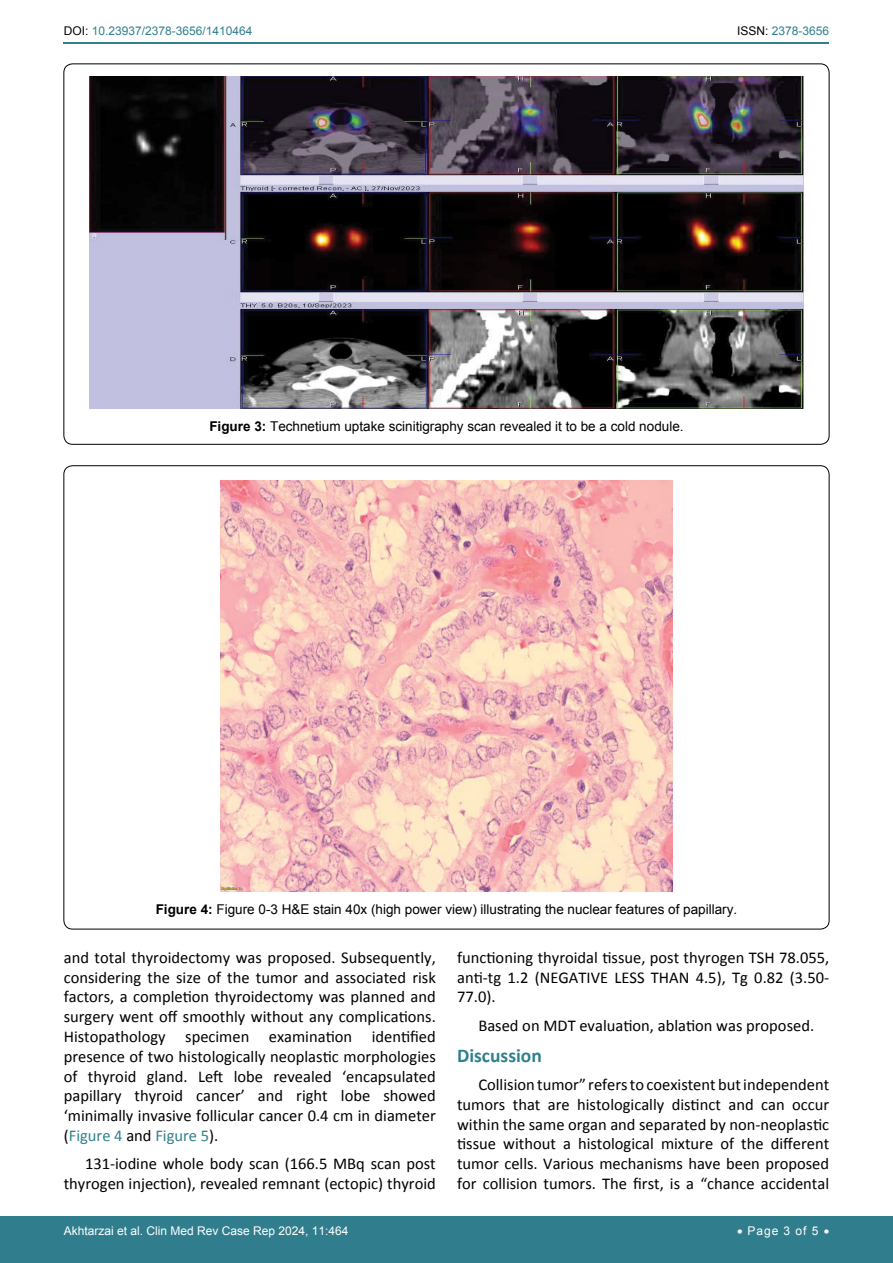
<style>
.page{position:relative;width:893px;height:1263px;background:#fff}
.page>*{position:absolute;margin:0;border:0;box-sizing:border-box;transform-origin:0 0}
.t1{font:700 19.5px "Calibri";color:#30808d}
.t2{font:16.5px/19.8px "Calibri";color:#000;text-align:justify}
.t3{font:13.5px "Arial";color:#000}
.t4{font:12px "Arial";color:#fff}
.t5{font:12px "Arial";color:#30808d}
.s1{color:#000}
.s2{font-weight:700}
.s3{color:#30808d}
</style>
<div class="page">
<hr style="left:64px;top:43px;width:765px;height:1px;background:#30808d">
<div style="left:0;top:1217px;width:893px;height:46px;background:#307d8d"></div>
<img style="left:89px;top:77px;width:715px;height:332px">
<img style="left:220px;top:480px;width:453px;height:412px">
<p class="t5" style="left:64px;top:23px;width:190px"><span class="s1">DOI:</span> 10.23937/2378-3656/1410464</p>
<p class="t5" style="left:737px;top:23px;width:94px"><span class="s1">ISSN:</span> 2378-3656</p>
<p class="t3" style="left:209px;top:418px;width:476px"><span class="s2">Figure 3:</span> Technetium uptake scinitigraphy scan revealed it to be a cold nodule.</p>
<p class="t3" style="left:156px;top:901px;width:583px"><span class="s2">Figure 4:</span> Figure 0-3 H&amp;E stain 40x (high power view) illustrating the nuclear features of papillary.</p>
<p class="t2" style="left:64px;top:947px;width:374px">and total thyroidectomy was proposed. Subsequently, considering the size of the tumor and associated risk factors, a completion thyroidectomy was planned and surgery went off smoothly without any complications.<br>Histopathology specimen examination identified presence of two histologically neoplastic morphologies of thyroid gland. Left lobe revealed ‘encapsulated papillary thyroid cancer’ and right lobe showed ‘minimally invasive follicular cancer 0.4 cm in diameter (<span class="s3">Figure 4</span> and <span class="s3">Figure 5</span>).</p>
<p class="t2" style="left:64px;top:1154px;width:374px;text-align:right">131-iodine whole body scan (166.5 MBq scan post thyrogen injection), revealed remnant (ectopic) thyroid</p>
<p class="t2" style="left:457px;top:947px;width:374px">functioning thyroidal tissue, post thyrogen TSH 78.055, anti-tg 1.2 (NEGATIVE LESS THAN 4.5), Tg 0.82 (3.50- 77.0).</p>
<p class="t2" style="left:478px;top:1015px;width:337px">Based on MDT evaluation, ablation was proposed.</p>
<p class="t1" style="left:457px;top:1043px;width:86px">Discussion</p>
<p class="t2" style="left:457px;top:1075px;width:374px;text-indent:21px">Collision tumor” refers to coexistent but independent tumors that are histologically distinct and can occur within the same organ and separated by non-neoplastic tissue without a histological mixture of the different tumor cells. Various mechanisms have been proposed for collision tumors. The first, is a “chance accidental</p>
<p class="t4" style="left:64px;top:1223px;width:286px">Akhtarzai et al. Clin Med Rev Case Rep 2024, 11:464</p>
<p class="t4" style="left:737px;top:1223px;width:94px">• Page 3 of 5 •</p>
</div>
